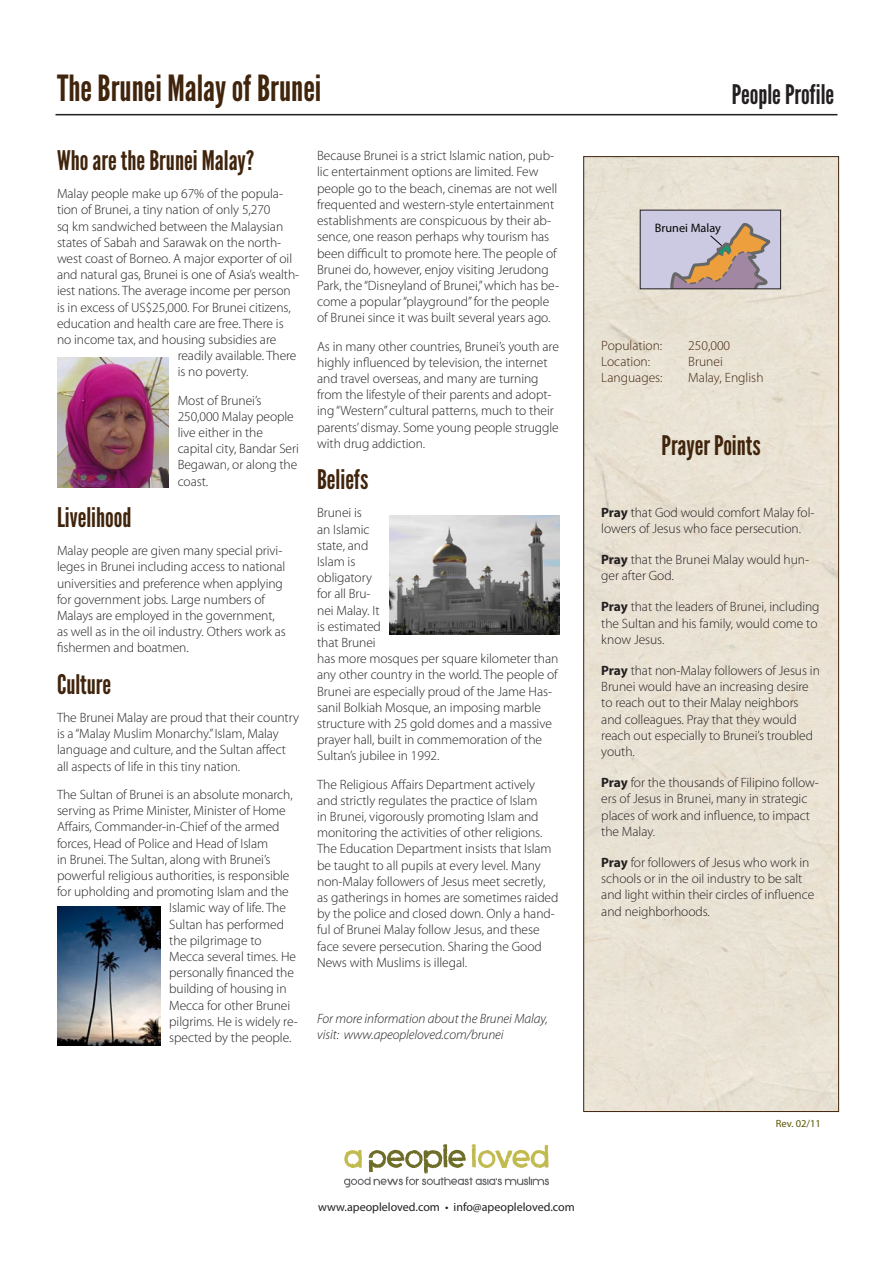
<style>
.page{position:relative;width:893px;height:1263px;background:#fff}
.page>*{position:absolute;margin:0;border:0;box-sizing:border-box;transform-origin:0 0}
.t1{font:36px "League Gothic";color:#40240c}
.Subheads{font:27px "League Gothic";color:#40240c}
.Subheads-2{font:27px "League Gothic";color:#231f20}
.Body_Text{font:300 13.5px/16.2px "Myriad Pro";letter-spacing:-.005em;color:#231f20}
.Body_Text-2{font:italic 300 13.5px/16.2px "Myriad Pro";letter-spacing:-.005em;color:#231f20}
.t2{font:300 13.5px "Myriad Pro";color:#40240c}
.t3{font:12.3px "Myriad Pro";color:#050504}
.t4{font:12px "Myriad Pro";color:#231f20}
.t5{font:10.5px "Myriad Pro";color:#5a5500}
.s1{font-weight:700}
</style>
<div class="page">
<svg style="left:344px;top:1144px;width:205px;height:43px"></svg>
<img style="left:390px;top:516px;width:169px;height:118px">
<hr style="left:56px;top:114px;width:781px;height:1px;background:#231f20">
<img style="left:57px;top:907px;width:103px;height:139px">
<div style="left:640px;top:210px;width:141px;height:79px;background:#cccae3"></div>
<hr style="left:672px;top:289px;width:83px;height:1px;background:#676767">
<svg style="left:670px;top:223px;width:101px;height:64px"></svg>
<div style="left:640px;top:210px;width:141px;height:79px;border:1px solid #231f20"></div>
<img style="left:57px;top:357px;width:112px;height:131px">
<p class="t1" style="left:57px;top:67px;width:266px">The Brunei Malay of Brunei</p>
<p class="Subheads" style="left:57px;top:145px;width:199px">Who are the Brunei Malay?</p>
<p class="Body_Text" style="left:57px;top:185px;width:228px">Malay people make up 67% of the popula-</p>
<p class="Body_Text" style="left:57px;top:202px;width:215px">tion of Brunei, a tiny nation of only 5,270</p>
<p class="Body_Text" style="left:57px;top:218px;width:228px">sq km sandwiched between the Malaysian</p>
<p class="Body_Text" style="left:57px;top:234px;width:226px">states of Sabah and Sarawak on the north-</p>
<p class="Body_Text" style="left:57px;top:250px;width:237px">west coast of Borneo. A major exporter of oil</p>
<p class="Body_Text" style="left:57px;top:266px;width:244px">and natural gas, Brunei is one of Asia’s wealth-</p>
<p class="Body_Text" style="left:57px;top:283px;width:235px">iest nations. The average income per person</p>
<p class="Body_Text" style="left:57px;top:299px;width:235px">is in excess of US$25,000. For Brunei citizens,</p>
<p class="Body_Text" style="left:57px;top:315px;width:228px">education and health care are free. There is</p>
<p class="Body_Text" style="left:57px;top:331px;width:221px">no income tax, and housing subsidies are</p>
<p class="Body_Text" style="left:178px;top:347px;width:120px">readily available. There</p>
<p class="Body_Text" style="left:178px;top:364px;width:72px">is no poverty.</p>
<p class="Body_Text" style="left:178px;top:392px;width:123px">Most of Brunei’s<br>250,000 Malay people live either in the capital city, Bandar Seri<br>Begawan, or along the coast.</p>
<p class="Subheads" style="left:57px;top:502px;width:76px">Livelihood</p>
<p class="Body_Text" style="left:57px;top:542px;width:230px">Malay people are given many special privi&shy;leges in Brunei including access to national universities and preference when applying for government jobs. Large numbers of Malays are employed in the government, as well as in the oil industry. Others work as fishermen and boatmen.</p>
<p class="Subheads" style="left:57px;top:669px;width:56px">Culture</p>
<p class="Body_Text" style="left:57px;top:709px;width:243px">The Brunei Malay are proud that their country is a “Malay Muslim Monarchy.” Islam, Malay language and culture, and the Sultan affect all aspects of life in this tiny nation.</p>
<p class="Body_Text" style="left:57px;top:786px;width:237px">The Sultan of Brunei is an absolute monarch,</p>
<p class="Body_Text" style="left:57px;top:802px;width:230px">serving as Prime Minister, Minister of Home</p>
<p class="Body_Text" style="left:57px;top:818px;width:224px">Affairs, Commander-in-Chief of the armed</p>
<p class="Body_Text" style="left:57px;top:835px;width:213px">forces, Head of Police and Head of Islam</p>
<p class="Body_Text" style="left:57px;top:851px;width:215px">in Brunei. The Sultan, along with Brunei’s</p>
<p class="Body_Text" style="left:57px;top:867px;width:234px">powerful religious authorities, is responsible</p>
<p class="Body_Text" style="left:57px;top:883px;width:233px">for upholding and promoting Islam and the</p>
<p class="Body_Text" style="left:169px;top:899px;width:118px">Islamic way of life. The</p>
<p class="Body_Text" style="left:169px;top:916px;width:116px">Sultan has performed</p>
<p class="Body_Text" style="left:169px;top:932px;width:94px">the pilgrimage to</p>
<p class="Body_Text" style="left:169px;top:948px;width:128px">Mecca several times. He</p>
<p class="Body_Text" style="left:169px;top:964px;width:126px">personally financed the</p>
<p class="Body_Text" style="left:169px;top:980px;width:119px">building of housing in</p>
<p class="Body_Text" style="left:169px;top:997px;width:122px">Mecca for other Brunei</p>
<p class="Body_Text" style="left:169px;top:1013px;width:130px">pilgrims. He is widely re-</p>
<p class="Body_Text" style="left:169px;top:1029px;width:124px">spected by the people.</p>
<p class="Body_Text" style="left:317px;top:148px;width:243px">Because Brunei is a strict Islamic nation, pub&shy;lic entertainment options are limited. Few people go to the beach, cinemas are not well frequented and western-style entertainment establishments are conspicuous by their ab&shy;sence, one reason perhaps why tourism has been difficult to promote here. The people of Brunei do, however, enjoy visiting Jerudong Park, the “Disneyland of Brunei,” which has be&shy;come a popular “playground” for the people of Brunei since it was built several years ago.</p>
<p class="Body_Text" style="left:317px;top:338px;width:243px">As in many other countries, Brunei’s youth are highly influenced by television, the internet and travel overseas, and many are turning from the lifestyle of their parents and adopt&shy;ing “Western” cultural patterns, much to their parents’ dismay. Some young people struggle with drug addiction.</p>
<p class="Subheads" style="left:317px;top:464px;width:53px">Beliefs</p>
<p class="Body_Text" style="left:317px;top:505px;width:243px">Brunei is<br>an Islamic<br>state, and<br>Islam is<br>obligatory<br>for all Bru-<br>nei Malay. It<br>is estimated<br>that Brunei<br>has more mosques per square kilometer than any other country in the world. The people of<br>Brunei are especially proud of the Jame Has&shy;sanil Bolkiah Mosque, an imposing marble structure with 25 gold domes and a massive prayer hall, built in commemoration of the<br>Sultan’s jubilee in 1992.</p>
<p class="Body_Text" style="left:317px;top:776px;width:243px">The Religious Affairs Department actively and strictly regulates the practice of Islam<br>in Brunei, vigorously promoting Islam and monitoring the activities of other religions.<br>The Education Department insists that Islam be taught to all pupils at every level. Many non-Malay followers of Jesus meet secretly, as gatherings in homes are sometimes raided by the police and closed down. Only a hand&shy;ful of Brunei Malay follow Jesus, and these face severe persecution. Sharing the Good News with Muslims is illegal.</p>
<p class="Body_Text-2" style="left:317px;top:1010px;width:232px">For more information about the Brunei Malay, visit: www.apeopleloved.com/brunei</p>
<p class="Subheads-2" style="left:732px;top:79px;width:104px">People Profile</p>
<p class="t3" style="left:655px;top:221px;width:68px">Brunei Malay</p>
<p class="t2" style="left:601px;top:337px;width:62px">Population:</p>
<p class="t2" style="left:688px;top:337px;width:43px">250,000</p>
<p class="t2" style="left:601px;top:354px;width:50px">Location:</p>
<p class="t2" style="left:688px;top:354px;width:36px">Brunei</p>
<p class="t2" style="left:601px;top:370px;width:63px">Languages:</p>
<p class="t2" style="left:688px;top:370px;width:77px">Malay, English</p>
<p class="Subheads" style="left:662px;top:430px;width:101px">Prayer Points</p>
<p class="Body_Text" style="left:601px;top:504px;width:215px"><span class="s1">Pray</span> that God would comfort Malay fol&shy;lowers of Jesus who face persecution.</p>
<p class="Body_Text" style="left:601px;top:551px;width:209px"><span class="s1">Pray</span> that the Brunei Malay would hun&shy;ger after God.</p>
<p class="Body_Text" style="left:601px;top:599px;width:220px"><span class="s1">Pray</span> that the leaders of Brunei, including the Sultan and his family, would come to know Jesus.</p>
<p class="Body_Text" style="left:601px;top:662px;width:220px"><span class="s1">Pray</span> that non-Malay followers of Jesus in Brunei would have an increasing desire to reach out to their Malay neighbors and colleagues. Pray that they would reach out especially to Brunei’s troubled youth.</p>
<p class="Body_Text" style="left:601px;top:774px;width:219px"><span class="s1">Pray</span> for the thousands of Filipino follow&shy;ers of Jesus in Brunei, many in strategic places of work and influence, to impact the Malay.</p>
<p class="Body_Text" style="left:601px;top:854px;width:214px"><span class="s1">Pray</span> for followers of Jesus who work in schools or in the oil industry to be salt and light within their circles of influence and neighborhoods.</p>
<p class="t5" style="left:776px;top:1117px;width:47px">Rev. 02/11</p>
<p class="t4" style="left:318px;top:1200px;width:258px">www.apeopleloved.com • info@apeopleloved.com</p>
</div>
